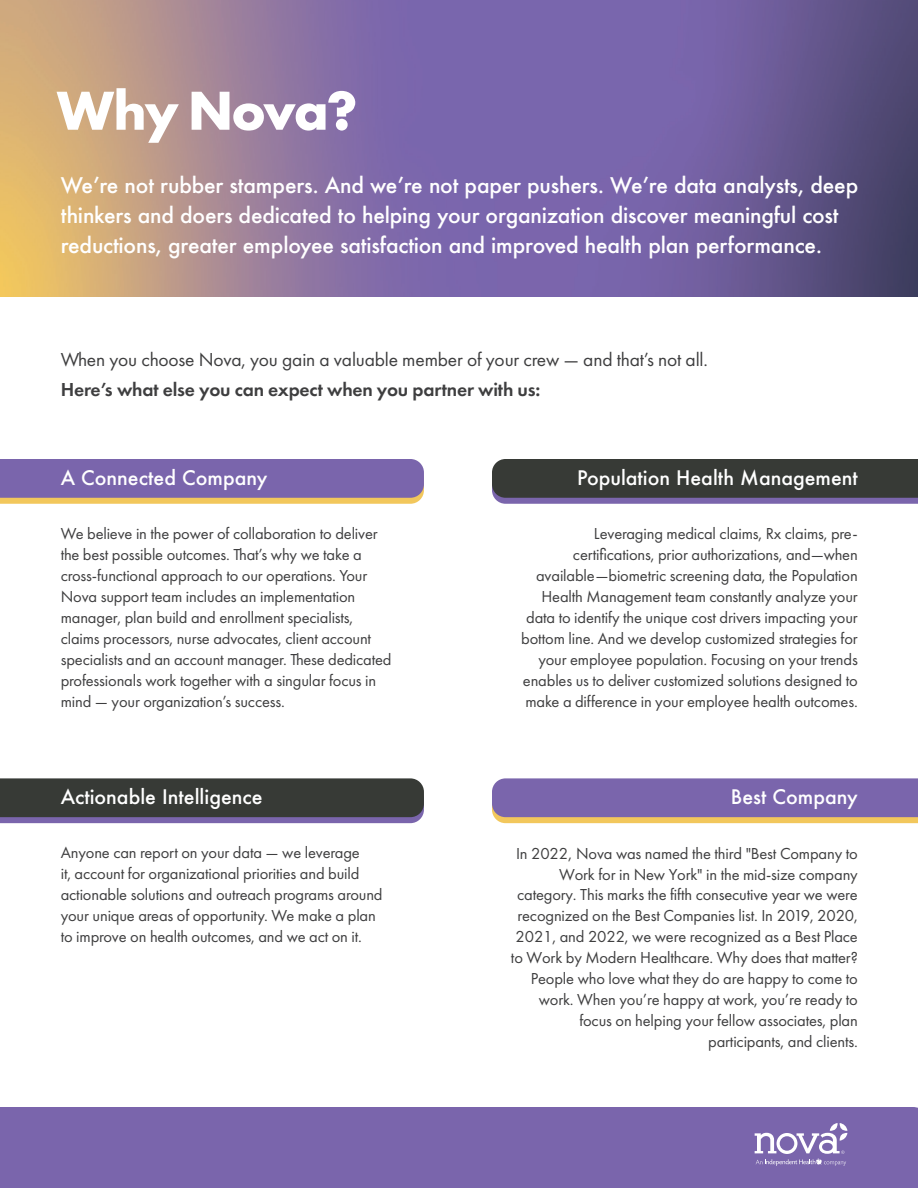
<style>
.page{position:relative;width:918px;height:1188px;background:#fff}
.page>*{position:absolute;margin:0;border:0;box-sizing:border-box;transform-origin:0 0}
.t1{font:700 57px "Futura PT";letter-spacing:-.04em;color:#fff}
.t2{font:500 21px/30px "Futura";letter-spacing:-.01em;color:#fff}
.t3{font:19.5px/30px "Futura PT";letter-spacing:-.01em;color:#3e3e3f}
.t4{font:500 19.5px "Futura";color:#fff}
.t5{font:16.5px/21px "Futura PT";letter-spacing:-.01em;color:#3e3e3f}
.s1{font-weight:600}
</style>
<div class="page">
<div style="left:0;top:1107px;width:918px;height:81px;background:#7a65ac"></div>
<img style="left:0;top:0;width:918px;height:297px">
<svg style="left:755px;top:1123px;width:92px;height:43px"></svg>
<svg style="left:0;top:459px;width:424px;height:45px;background:#8b73a1"></svg>
<svg style="left:0;top:778px;width:424px;height:45px;background:#414147"></svg>
<svg style="left:492px;top:459px;width:426px;height:45px;background:#414147"></svg>
<svg style="left:492px;top:778px;width:426px;height:45px;background:#8b73a2"></svg>
<p class="t1" style="left:57px;top:74px;width:303px">Why Nova?</p>
<p class="t2" style="left:61px;top:170px;width:799px">We’re not rubber stampers. And we’re not paper pushers. We’re data analysts, deep thinkers and doers dedicated to helping your organization discover meaningful cost reductions, greater employee satisfaction and improved health plan performance.</p>
<p class="t3" style="left:61px;top:344px;width:649px">When you choose Nova, you gain a valuable member of your crew — and that’s not all.<br><span class="s1">Here’s what else you can expect when you partner with us:</span></p>
<p class="t4" style="left:61px;top:464px;width:208px">A Connected Company</p>
<p class="t4" style="left:577px;top:464px;width:282px">Population Health Management</p>
<p class="t5" style="left:61px;top:523px;width:332px">We believe in the power of collaboration to deliver the best possible outcomes. That’s why we take a cross-functional approach to our operations. Your Nova support team includes an implementation manager, plan build and enrollment specialists, claims processors, nurse advocates, client account specialists and an account manager. These dedicated professionals work together with a singular focus in mind — your organization’s success.</p>
<p class="t5" style="left:521px;top:523px;width:338px;text-align:right">Leveraging medical claims, Rx claims, pre&shy;certifications, prior authorizations, and—when available—biometric screening data, the Population Health Management team constantly analyze your data to identify the unique cost drivers impacting your bottom line. And we develop customized strategies for your employee population. Focusing on your trends enables us to deliver customized solutions designed to make a difference in your employee health outcomes.</p>
<p class="t4" style="left:61px;top:784px;width:203px">Actionable Intelligence</p>
<p class="t4" style="left:731px;top:784px;width:128px">Best Company</p>
<p class="t5" style="left:61px;top:842px;width:323px">Anyone can report on your data — we leverage<br>it, account for organizational priorities and build actionable solutions and outreach programs around your unique areas of opportunity. We make a plan to improve on health outcomes, and we act on it.</p>
<p class="t5" style="left:511px;top:842px;width:348px;text-align:right">In 2022, Nova was named the third "Best Company to Work for in New York" in the mid-size company category. This marks the fifth consecutive year we were recognized on the Best Companies list. In 2019, 2020, 2021, and 2022, we were recognized as a Best Place to Work by Modern Healthcare. Why does that matter?<br>People who love what they do are happy to come to work. When you’re happy at work, you’re ready to focus on helping your fellow associates, plan participants, and clients.</p>
</div>
